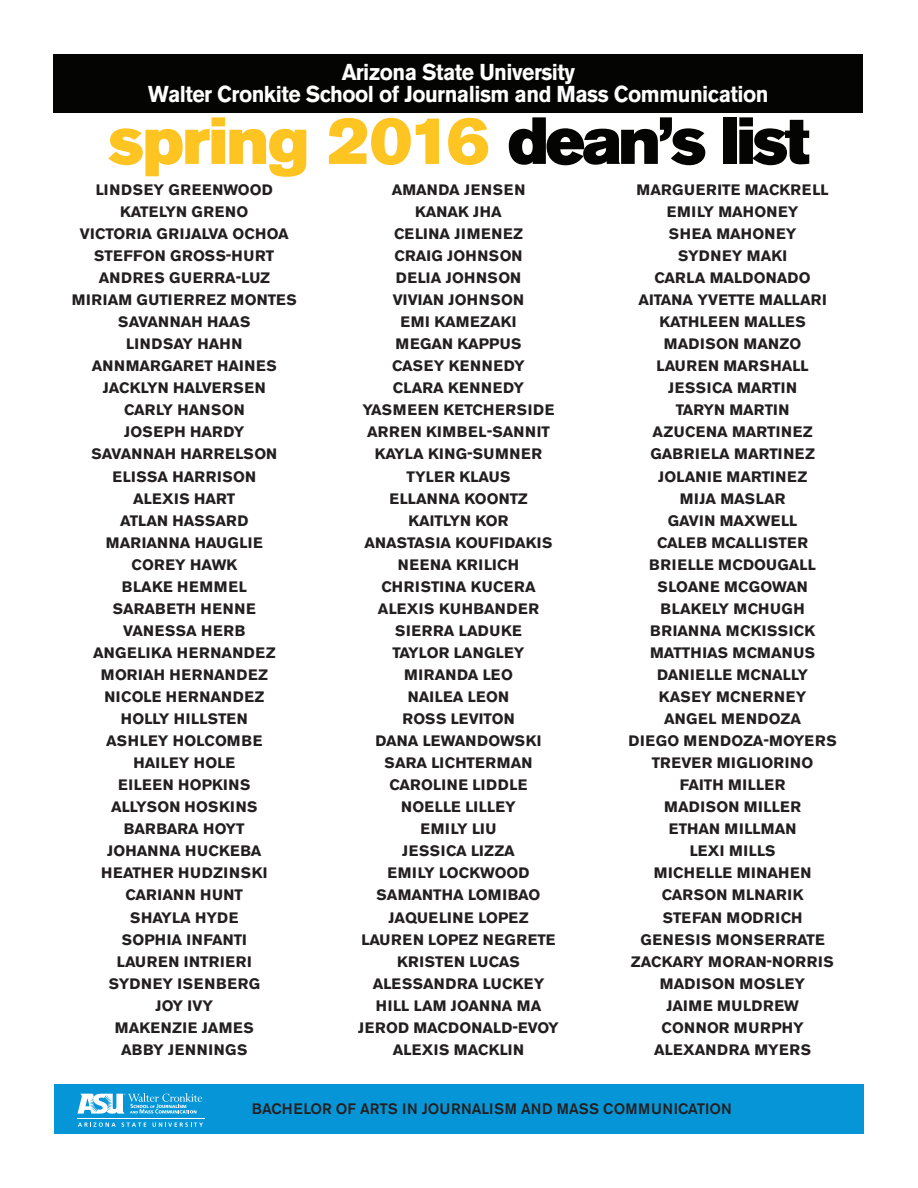
<style>
.page{position:relative;width:918px;height:1188px;background:#fff}
.page>*{position:absolute;margin:0;border:0;box-sizing:border-box;transform-origin:0 0}
.t1{font:65.85px "Akzidenz Grotesk Pro Super";letter-spacing:-.05em;color:#fec422}
.t2{font:700 22.8px/22px "Akzidenz Grotesk Pro";letter-spacing:-.025em;color:#fff;text-align:center;scale:.93 1}
.t3{font:700 15px/22px "Akzidenz Grotesk Pro";letter-spacing:.005em;color:#231f20;text-align:center}
.t4{font:500 15px "Akzidenz Grotesk Pro";color:#231f20}
.s1{color:#040503}
</style>
<div class="page">
<div style="left:54px;top:54px;width:809px;height:58px;background:#040503"></div>
<div style="left:54px;top:1084px;width:810px;height:50px;background:#0696d7"></div>
<hr style="left:77px;top:1118px;width:128px;height:1px;background:#fff">
<svg style="left:78px;top:1122px;width:38px;height:5px"></svg>
<svg style="left:122px;top:1122px;width:24px;height:5px"></svg>
<svg style="left:153px;top:1122px;width:50px;height:5px"></svg>
<svg style="left:78px;top:1093px;width:124px;height:21px"></svg>
<h2 class="t2" style="left:148px;top:60px;width:669px">Arizona State University<br>Walter Cronkite School of Journalism and Mass Communication</h2>
<h1 class="t1" style="left:108px;top:98px;width:703px">spring 2016 <span class="s1">dean’s list</span></h1>
<p class="t3" style="left:72px;top:178px;width:227px">LINDSEY GREENWOOD<br>KATELYN GRENO<br>VICTORIA GRIJALVA OCHOA<br>STEFFON GROSS-HURT<br>ANDRES GUERRA-LUZ<br>MIRIAM GUTIERREZ MONTES<br>SAVANNAH HAAS<br>LINDSAY HAHN<br>ANNMARGARET HAINES<br>JACKLYN HALVERSEN<br>CARLY HANSON<br>JOSEPH HARDY<br>SAVANNAH HARRELSON<br>ELISSA HARRISON<br>ALEXIS HART<br>ATLAN HASSARD<br>MARIANNA HAUGLIE<br>COREY HAWK<br>BLAKE HEMMEL<br>SARABETH HENNE<br>VANESSA HERB<br>ANGELIKA HERNANDEZ<br>MORIAH HERNANDEZ<br>NICOLE HERNANDEZ<br>HOLLY HILLSTEN<br>ASHLEY HOLCOMBE<br>HAILEY HOLE<br>EILEEN HOPKINS<br>ALLYSON HOSKINS<br>BARBARA HOYT<br>JOHANNA HUCKEBA<br>HEATHER HUDZINSKI<br>CARIANN HUNT<br>SHAYLA HYDE<br>SOPHIA INFANTI<br>LAUREN INTRIERI<br>SYDNEY ISENBERG<br>JOY IVY<br>MAKENZIE JAMES<br>ABBY JENNINGS</p>
<p class="t3" style="left:358px;top:178px;width:202px">AMANDA JENSEN<br>KANAK JHA<br>CELINA JIMENEZ<br>CRAIG JOHNSON<br>DELIA JOHNSON<br>VIVIAN JOHNSON<br>EMI KAMEZAKI<br>MEGAN KAPPUS<br>CASEY KENNEDY<br>CLARA KENNEDY<br>YASMEEN KETCHERSIDE<br>ARREN KIMBEL-SANNIT<br>KAYLA KING-SUMNER<br>TYLER KLAUS<br>ELLANNA KOONTZ<br>KAITLYN KOR<br>ANASTASIA KOUFIDAKIS<br>NEENA KRILICH<br>CHRISTINA KUCERA<br>ALEXIS KUHBANDER<br>SIERRA LADUKE<br>TAYLOR LANGLEY<br>MIRANDA LEO<br>NAILEA LEON<br>ROSS LEVITON<br>DANA LEWANDOWSKI<br>SARA LICHTERMAN<br>CAROLINE LIDDLE<br>NOELLE LILLEY<br>EMILY LIU<br>JESSICA LIZZA<br>EMILY LOCKWOOD<br>SAMANTHA LOMIBAO<br>JAQUELINE LOPEZ<br>LAUREN LOPEZ NEGRETE<br>KRISTEN LUCAS<br>ALESSANDRA LUCKEY<br>HILL LAM JOANNA MA<br>JEROD MACDONALD-EVOY<br>ALEXIS MACKLIN</p>
<p class="t3" style="left:629px;top:178px;width:210px">MARGUERITE MACKRELL<br>EMILY MAHONEY<br>SHEA MAHONEY<br>SYDNEY MAKI<br>CARLA MALDONADO<br>AITANA YVETTE MALLARI<br>KATHLEEN MALLES<br>MADISON MANZO<br>LAUREN MARSHALL<br>JESSICA MARTIN<br>TARYN MARTIN<br>AZUCENA MARTINEZ<br>GABRIELA MARTINEZ<br>JOLANIE MARTINEZ<br>MIJA MASLAR<br>GAVIN MAXWELL<br>CALEB MCALLISTER<br>BRIELLE MCDOUGALL<br>SLOANE MCGOWAN<br>BLAKELY MCHUGH<br>BRIANNA MCKISSICK<br>MATTHIAS MCMANUS<br>DANIELLE MCNALLY<br>KASEY MCNERNEY<br>ANGEL MENDOZA<br>DIEGO MENDOZA-MOYERS<br>TREVER MIGLIORINO<br>FAITH MILLER<br>MADISON MILLER<br>ETHAN MILLMAN<br>LEXI MILLS<br>MICHELLE MINAHEN<br>CARSON MLNARIK<br>STEFAN MODRICH<br>GENESIS MONSERRATE<br>ZACKARY MORAN-NORRIS<br>MADISON MOSLEY<br>JAIME MULDREW<br>CONNOR MURPHY<br>ALEXANDRA MYERS</p>
<p class="t4" style="left:252px;top:1099px;width:481px">BACHELOR OF ARTS IN JOURNALISM AND MASS COMMUNICATION</p>
</div>
